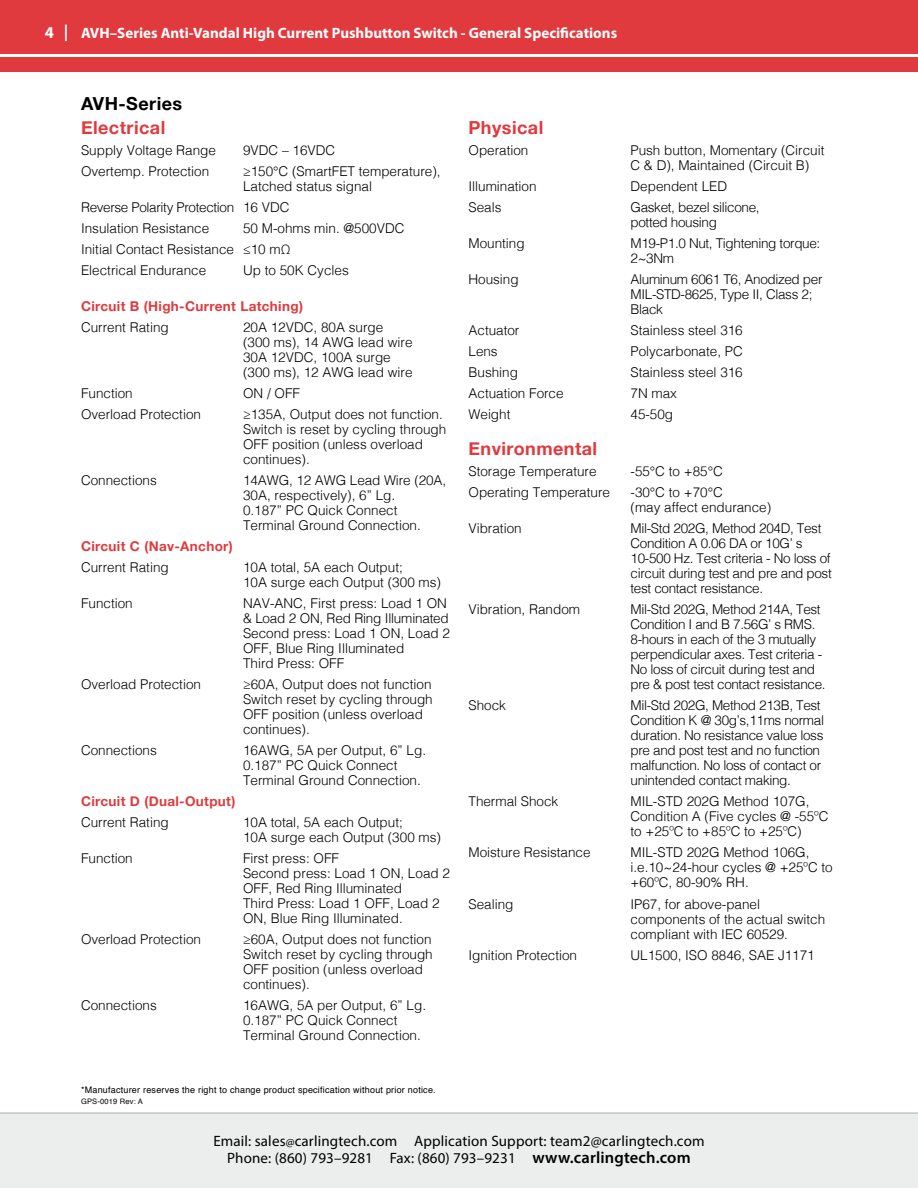
<style>
.page{position:relative;width:918px;height:1188px;background:#fff}
.page>*{position:absolute;margin:0;border:0;box-sizing:border-box;transform-origin:0 0}
.t1{font:700 18px "Helvetica Neue";letter-spacing:.025em;color:#e03a3e}
.t2{font:700 18px "Helvetica Neue";letter-spacing:.025em;color:#000}
.t3{font:15px/16.8px "Myriad Pro";letter-spacing:.01em;color:#000;text-align:center}
.t4{font:700 15px "Myriad Pro";color:#fff}
.t5{font:300 13.5px/15px "Helvetica";color:#000}
.t6{font:300 13.5px/15px "Helvetica";letter-spacing:-.025em;color:#000}
.t7{font:700 13.5px "Helvetica Neue";letter-spacing:.025em;color:#e03a3e}
.t8{font:9px "Helvetica";letter-spacing:.025em;color:#000}
.t9{font:7.5px "Helvetica";letter-spacing:.025em;color:#000}
.s1{font-size:16.5px}
.s2{font-size:12px}
.s3{font-weight:600;font-size:16.5px}
</style>
<div class="page">
<div style="left:0;top:1112px;width:918px;height:76px;background:#eceded"></div>
<hr style="left:0;top:1112px;width:918px;height:2px;background:#c7c8ca">
<div style="left:0;top:57px;width:918px;height:15px;background:#e13a3e"></div>
<div style="left:0;top:0;width:918px;height:54px;background:#e13a3e"></div>
<p class="t4" style="left:45px;top:23px;width:574px"><span class="s1">4 |</span> AVH–Series Anti-Vandal High Current Pushbutton Switch - General Specifications</p>
<h1 class="t2" style="left:81px;top:89px;width:103px">AVH-Series</h1>
<h1 class="t1" style="left:81px;top:113px;width:86px">Electrical</h1>
<p class="t5" style="left:81px;top:142px;width:137px">Supply Voltage Range</p>
<p class="t5" style="left:243px;top:142px;width:94px">9VDC – 16VDC</p>
<p class="t5" style="left:81px;top:163px;width:130px">Overtemp. Protection</p>
<p class="t5" style="left:243px;top:163px;width:199px">≥150℃ (SmartFET temperature),<br>Latched status signal</p>
<p class="t6" style="left:81px;top:196px;width:210px;line-height:21px">Reverse Polarity Protection 16 VDC<br>Insulation Resistance</p>
<p class="t5" style="left:81px;top:217px;width:325px;line-height:21px;text-indent:162px">50 M-ohms min. @500VDC<br>Initial Contact Resistance ≤10 mΩ<br>Electrical Endurance</p>
<p class="t5" style="left:243px;top:262px;width:107px">Up to 50K Cycles</p>
<p class="t7" style="left:81px;top:296px;width:224px">Circuit B (High-Current Latching)</p>
<p class="t5" style="left:81px;top:319px;width:89px">Current Rating</p>
<p class="t5" style="left:243px;top:319px;width:171px">20A 12VDC, 80A surge (300 ms), 14 AWG lead wire<br>30A 12VDC, 100A surge (300 ms), 12 AWG lead wire</p>
<p class="t5" style="left:81px;top:385px;width:53px">Function</p>
<p class="t5" style="left:243px;top:385px;width:59px">ON / OFF</p>
<p class="t5" style="left:81px;top:406px;width:122px">Overload Protection</p>
<p class="t5" style="left:243px;top:406px;width:205px">≥135A, Output does not function.<br>Switch is reset by cycling through<br>OFF position (unless overload continues).</p>
<p class="t5" style="left:81px;top:472px;width:77px">Connections</p>
<p class="t5" style="left:243px;top:472px;width:205px">14AWG, 12 AWG Lead Wire (20A,<br>30A, respectively), 6” Lg.<br>0.187” PC Quick Connect<br>Terminal Ground Connection.</p>
<p class="t7" style="left:81px;top:536px;width:153px">Circuit C (Nav-Anchor)</p>
<p class="t5" style="left:81px;top:559px;width:89px">Current Rating</p>
<p class="t5" style="left:243px;top:559px;width:200px">10A total, 5A each Output;<br>10A surge each Output (300 ms)</p>
<p class="t5" style="left:81px;top:595px;width:53px">Function</p>
<p class="t5" style="left:243px;top:595px;width:209px">NAV-ANC, First press: Load 1 ON &amp; Load 2 ON, Red Ring Illuminated<br>Second press: Load 1 ON, Load 2<br>OFF, Blue Ring Illuminated<br>Third Press: OFF</p>
<p class="t5" style="left:81px;top:676px;width:122px">Overload Protection</p>
<p class="t5" style="left:243px;top:676px;width:191px">≥60A, Output does not function<br>Switch reset by cycling through<br>OFF position (unless overload continues).</p>
<p class="t5" style="left:81px;top:742px;width:77px">Connections</p>
<p class="t5" style="left:243px;top:742px;width:185px">16AWG, 5A per Output, 6” Lg.<br>0.187” PC Quick Connect<br>Terminal Ground Connection.</p>
<p class="t7" style="left:81px;top:791px;width:156px">Circuit D (Dual-Output)</p>
<p class="t5" style="left:81px;top:814px;width:89px">Current Rating</p>
<p class="t5" style="left:243px;top:814px;width:200px">10A total, 5A each Output;<br>10A surge each Output (300 ms)</p>
<p class="t5" style="left:81px;top:850px;width:53px">Function</p>
<p class="t5" style="left:243px;top:850px;width:209px">First press: OFF<br>Second press: Load 1 ON, Load 2<br>OFF, Red Ring Illuminated<br>Third Press: Load 1 OFF, Load 2<br>ON, Blue Ring Illuminated.</p>
<p class="t5" style="left:81px;top:931px;width:122px">Overload Protection</p>
<p class="t5" style="left:243px;top:931px;width:191px">≥60A, Output does not function<br>Switch reset by cycling through<br>OFF position (unless overload continues).</p>
<p class="t5" style="left:81px;top:997px;width:77px">Connections</p>
<p class="t5" style="left:243px;top:997px;width:185px">16AWG, 5A per Output, 6” Lg.<br>0.187” PC Quick Connect<br>Terminal Ground Connection.</p>
<p class="t8" style="left:81px;top:1083px;width:356px">*Manufacturer reserves the right to change product specification without prior notice.</p>
<p class="t9" style="left:81px;top:1096px;width:63px">GPS-0019 Rev: A</p>
<h1 class="t1" style="left:469px;top:113px;width:76px">Physical</h1>
<p class="t5" style="left:469px;top:142px;width:61px">Operation</p>
<p class="t5" style="left:631px;top:142px;width:195px">Push button, Momentary (Circuit<br>C &amp; D), Maintained (Circuit B)</p>
<p class="t5" style="left:469px;top:178px;width:70px">Illumination</p>
<p class="t5" style="left:631px;top:178px;width:98px">Dependent LED</p>
<p class="t5" style="left:469px;top:199px;width:34px">Seals</p>
<p class="t6" style="left:631px;top:199px;width:131px">Gasket, bezel silicone, potted housing</p>
<p class="t5" style="left:469px;top:235px;width:58px">Mounting</p>
<p class="t6" style="left:631px;top:235px;width:191px">M19-P1.0 Nut, Tightening torque:<br>2~3Nm</p>
<p class="t5" style="left:469px;top:271px;width:52px">Housing</p>
<p class="t6" style="left:631px;top:271px;width:194px">Aluminum 6061 T6, Anodized per<br>MIL-STD-8625, Type II, Class 2;<br>Black</p>
<p class="t5" style="left:469px;top:322px;width:52px">Actuator</p>
<p class="t5" style="left:631px;top:322px;width:114px">Stainless steel 316</p>
<p class="t5" style="left:469px;top:343px;width:31px">Lens</p>
<p class="t5" style="left:631px;top:343px;width:114px">Polycarbonate, PC</p>
<p class="t5" style="left:469px;top:364px;width:51px">Bushing</p>
<p class="t5" style="left:631px;top:364px;width:114px">Stainless steel 316</p>
<p class="t5" style="left:469px;top:385px;width:97px">Actuation Force</p>
<p class="t5" style="left:631px;top:385px;width:48px">7N max</p>
<p class="t5" style="left:469px;top:406px;width:43px">Weight</p>
<p class="t5" style="left:631px;top:406px;width:44px">45-50g</p>
<h1 class="t1" style="left:469px;top:434px;width:130px">Environmental</h1>
<p class="t5" style="left:469px;top:462px;width:130px">Storage Temperature</p>
<p class="t5" style="left:631px;top:462px;width:94px">-55℃ to +85℃</p>
<p class="t5" style="left:469px;top:483px;width:143px">Operating Temperature</p>
<p class="t5" style="left:631px;top:483px;width:142px">-30℃ to +70℃<br>(may affect endurance)</p>
<p class="t5" style="left:469px;top:519px;width:55px">Vibration</p>
<p class="t6" style="left:631px;top:519px;width:203px">Mil-Std 202G, Method 204D, Test<br>Condition A 0.06 DA or 10G’ s<br>10-500 Hz. Test criteria - No loss of circuit during test and pre and post test contact resistance.</p>
<p class="t5" style="left:469px;top:600px;width:113px">Vibration, Random</p>
<p class="t6" style="left:631px;top:600px;width:197px">Mil-Std 202G, Method 214A, Test Condition I and B 7.56G’ s RMS.<br>8-hours in each of the 3 mutually perpendicular axes. Test criteria - No loss of circuit during test and pre &amp; post test contact resistance.</p>
<p class="t5" style="left:469px;top:696px;width:39px">Shock</p>
<p class="t6" style="left:631px;top:696px;width:195px">Mil-Std 202G, Method 213B, Test<br>Condition K @ 30g’s,11ms normal duration. No resistance value loss pre and post test and no function malfunction. No loss of contact or unintended contact making.</p>
<p class="t5" style="left:469px;top:792px;width:91px">Thermal Shock</p>
<p class="t5" style="left:631px;top:792px;width:199px">MIL-STD 202G Method 107G,<br>Condition A (Five cycles @ -55ºC to +25ºC to +85ºC to +25ºC)</p>
<p class="t5" style="left:469px;top:843px;width:124px">Moisture Resistance</p>
<p class="t5" style="left:631px;top:843px;width:204px">MIL-STD 202G Method 106G, i.e.10~24-hour cycles @ +25ºC to +60ºC, 80-90% RH.</p>
<p class="t5" style="left:469px;top:896px;width:46px">Sealing</p>
<p class="t5" style="left:631px;top:896px;width:196px">IP67, for above-panel components of the actual switch compliant with IEC 60529.</p>
<p class="t5" style="left:469px;top:947px;width:110px">Ignition Protection</p>
<p class="t5" style="left:631px;top:947px;width:186px">UL1500, ISO 8846, SAE J1171</p>
<p class="t3" style="left:213px;top:1132px;width:493px">Email: sales<span class="s2">@</span>carlingtech.com Application Support: team2@carlingtech.com<br>Phone: (860) 793–9281 Fax: (860) 793–9231 <span class="s3">www.carlingtech.com</span></p>
</div>
